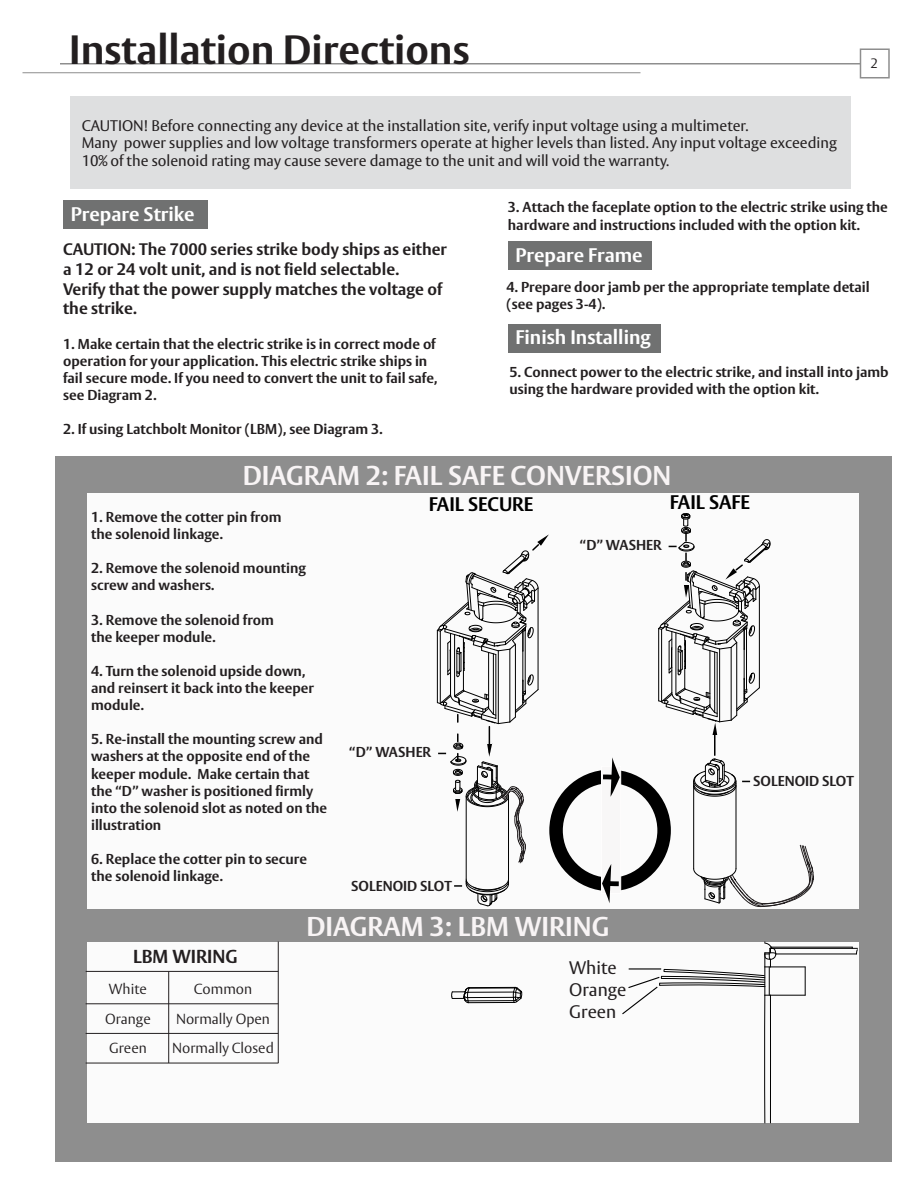
<style>
.page{position:relative;width:918px;height:1188px;background:#fff}
.page>*{position:absolute;margin:0;border:0;box-sizing:border-box;transform-origin:0 0}
.t1{font:700 40.5px "ASSA Vesta";color:#231f20}
.t2{font:700 27px "ASSA Vesta";color:#f8f4f5}
.t3{font:700 19.5px "ASSA Vesta";color:#fff}
.t4{font:700 19.5px "ASSA Vesta";color:#000}
.t5{font:700 18.6px "ASSA Vesta";color:#231f20}
.t6{font:18px/21.6px "ASSA Vesta";color:#231f20}
.t7{font:700 16.5px/19.8px "ASSA Vesta";color:#231f20}
.t8{font:15.15px/17.5px "ASSA Vesta";color:#231f20}
.t9{font:300 14.4px/29.7px "ASSA Vesta";color:#231f20}
.t10{font:700 14.25px/17.1px "ASSA Vesta";color:#231f20}
.t11{font:300 13.5px "ASSA Vesta";color:#231f20}
</style>
<div class="page">
<hr style="left:60px;top:63px;width:816px;height:2px;background:#8e8e8e">
<div style="left:860px;top:48px;width:30px;height:30px;background:#fff;border:2px solid #8e8e8e"></div>
<hr style="left:22px;top:72px;width:618px;height:1px;background:#8e8e8e">
<div style="left:63px;top:201px;width:145px;height:28px;background:#707171"></div>
<div style="left:508px;top:242px;width:144px;height:28px;background:#707171"></div>
<div style="left:508px;top:324px;width:153px;height:28px;background:#707171"></div>
<div style="left:70px;top:97px;width:781px;height:92px;background:#dedfe0"></div>
<div style="left:56px;top:456px;width:836px;height:706px;background:#8e8e8e"></div>
<div style="left:87px;top:493px;width:772px;height:630px;background:#fbfbfb"></div>
<hr style="left:466px;top:796px;width:1px;height:83px;background:#000">
<hr style="left:508px;top:796px;width:1px;height:83px;background:#000">
<hr style="left:736px;top:786px;width:1px;height:83px;background:#000">
<hr style="left:693px;top:786px;width:1px;height:83px;background:#000">
<div style="left:549px;top:770px;width:122px;height:121px;border:14px solid #000;border-radius:50%"></div>
<div style="left:601px;top:766px;width:20px;height:128px;background:#f8f7f7"></div>
<svg style="left:603px;top:757px;width:17px;height:40px"></svg>
<svg style="left:602px;top:864px;width:17px;height:39px"></svg>
<svg style="left:693px;top:844px;width:121px;height:63px"></svg>
<svg style="left:454px;top:878px;width:55px;height:29px"></svg>
<svg style="left:693px;top:758px;width:57px;height:39px"></svg>
<div style="left:78px;top:909px;width:794px;height:32px;background:#8e8e8e"></div>
<hr style="left:770px;top:995px;width:35px;height:1px;background:#000">
<svg style="left:805px;top:967px;width:1px;height:28px"></svg>
<hr style="left:770px;top:967px;width:35px;height:1px;background:#000">
<hr style="left:776px;top:954px;width:80px;height:1px;background:#000">
<hr style="left:770px;top:948px;width:88px;height:1px;background:#000">
<hr style="left:771px;top:947px;width:81px;height:1px;background:#000">
<svg style="left:852px;top:947px;width:6px;height:8px"></svg>
<hr style="left:86px;top:1004px;width:192px;height:1px;background:#231f20">
<hr style="left:86px;top:971px;width:192px;height:1px;background:#231f20">
<hr style="left:86px;top:1033px;width:192px;height:1px;background:#231f20">
<hr style="left:86px;top:1063px;width:192px;height:1px;background:#231f20">
<hr style="left:278px;top:942px;width:1px;height:121px;background:#231f20">
<hr style="left:168px;top:971px;width:1px;height:92px;background:#231f20">
<hr style="left:469px;top:1002px;width:45px;height:1px;background:#000">
<hr style="left:469px;top:987px;width:46px;height:1px;background:#000">
<hr style="left:468px;top:997px;width:45px;height:1px;background:#000">
<hr style="left:468px;top:992px;width:46px;height:1px;background:#000">
<hr style="left:468px;top:1000px;width:46px;height:1px;background:#000">
<hr style="left:469px;top:988px;width:46px;height:1px;background:#000">
<svg style="left:513px;top:987px;width:9px;height:16px"></svg>
<svg style="left:451px;top:987px;width:19px;height:16px"></svg>
<svg style="left:621px;top:941px;width:156px;height:183px"></svg>
<hr style="left:714px;top:732px;width:2px;height:23px;background:#000">
<svg style="left:436px;top:534px;width:113px;height:333px"></svg>
<svg style="left:658px;top:513px;width:113px;height:225px"></svg>
<h1 class="t1" style="left:69px;top:25px;width:402px">Installation Directions</h1>
<p class="t8" style="left:82px;top:118px;width:757px">CAUTION! Before connecting any device at the installation site, verify input voltage using a multimeter.<br>Many power supplies and low voltage transformers operate at higher levels than listed. Any input voltage exceeding<br>10% of the solenoid rating may cause severe damage to the unit and will void the warranty.</p>
<p class="t11" style="left:871px;top:55px;width:9px">2</p>
<h3 class="t3" style="left:71px;top:202px;width:125px">Prepare Strike</h3>
<p class="t7" style="left:63px;top:240px;width:385px">CAUTION: The 7000 series strike body ships as either a 12 or 24 volt unit, and is not field selectable.<br>Verify that the power supply matches the voltage of the strike.</p>
<p class="t10" style="left:63px;top:336px;width:376px">1. Make certain that the electric strike is in correct mode of operation for your application. This electric strike ships in fail secure mode. If you need to convert the unit to fail safe, see Diagram 2.</p>
<p class="t10" style="left:63px;top:421px;width:321px">2. If using Latchbolt Monitor (LBM), see Diagram 3.</p>
<p class="t10" style="left:508px;top:199px;width:382px">3. Attach the faceplate option to the electric strike using the hardware and instructions included with the option kit.</p>
<h3 class="t3" style="left:515px;top:243px;width:129px">Prepare Frame</h3>
<p class="t10" style="left:506px;top:279px;width:365px">4. Prepare door jamb per the appropriate template detail (see pages 3-4).</p>
<h3 class="t3" style="left:516px;top:325px;width:137px">Finish Installing</h3>
<p class="t10" style="left:509px;top:364px;width:381px">5. Connect power to the electric strike, and install into jamb using the hardware provided with the option kit.</p>
<h2 class="t2" style="left:243px;top:459px;width:430px">DIAGRAM 2: FAIL SAFE CONVERSION</h2>
<h3 class="t4" style="left:429px;top:492px;width:106px">FAIL SECURE</h3>
<h3 class="t4" style="left:670px;top:490px;width:82px">FAIL SAFE</h3>
<p class="t10" style="left:91px;top:509px;width:192px">1. Remove the cotter pin from the solenoid linkage.</p>
<p class="t10" style="left:91px;top:560px;width:216px">2. Remove the solenoid mounting screw and washers.</p>
<p class="t10" style="left:91px;top:612px;width:184px">3. Remove the solenoid from the keeper module.</p>
<p class="t10" style="left:91px;top:663px;width:224px">4. Turn the solenoid upside down, and reinsert it back into the keeper module.</p>
<p class="t10" style="left:91px;top:731px;width:237px">5. Re-install the mounting screw and washers at the opposite end of the keeper module. Make certain that the “D” washer is positioned firmly into the solenoid slot as noted on the illustration</p>
<p class="t10" style="left:91px;top:851px;width:217px">6. Replace the cotter pin to secure the solenoid linkage.</p>
<p class="t10" style="left:580px;top:537px;width:83px">“D” WASHER</p>
<p class="t10" style="left:349px;top:744px;width:83px">“D” WASHER</p>
<p class="t10" style="left:753px;top:773px;width:102px">SOLENOID SLOT</p>
<p class="t10" style="left:351px;top:878px;width:102px">SOLENOID SLOT</p>
<h3 class="t5" style="left:133px;top:945px;width:106px">LBM WIRING</h3>
<p class="t9" style="left:105px;top:975px;width:47px">White<br>Orange</p>
<p class="t9" style="left:194px;top:975px;width:60px">Common</p>
<p class="t9" style="left:176px;top:1005px;width:96px">Normally Open</p>
<p class="t9" style="left:109px;top:1034px;width:39px">Green</p>
<p class="t9" style="left:172px;top:1034px;width:103px">Normally Closed</p>
<h2 class="t2" style="left:306px;top:910px;width:304px">DIAGRAM 3: LBM WIRING</h2>
<p class="t6" style="left:569px;top:958px;width:59px">White<br>Orange<br>Green</p>
</div>
